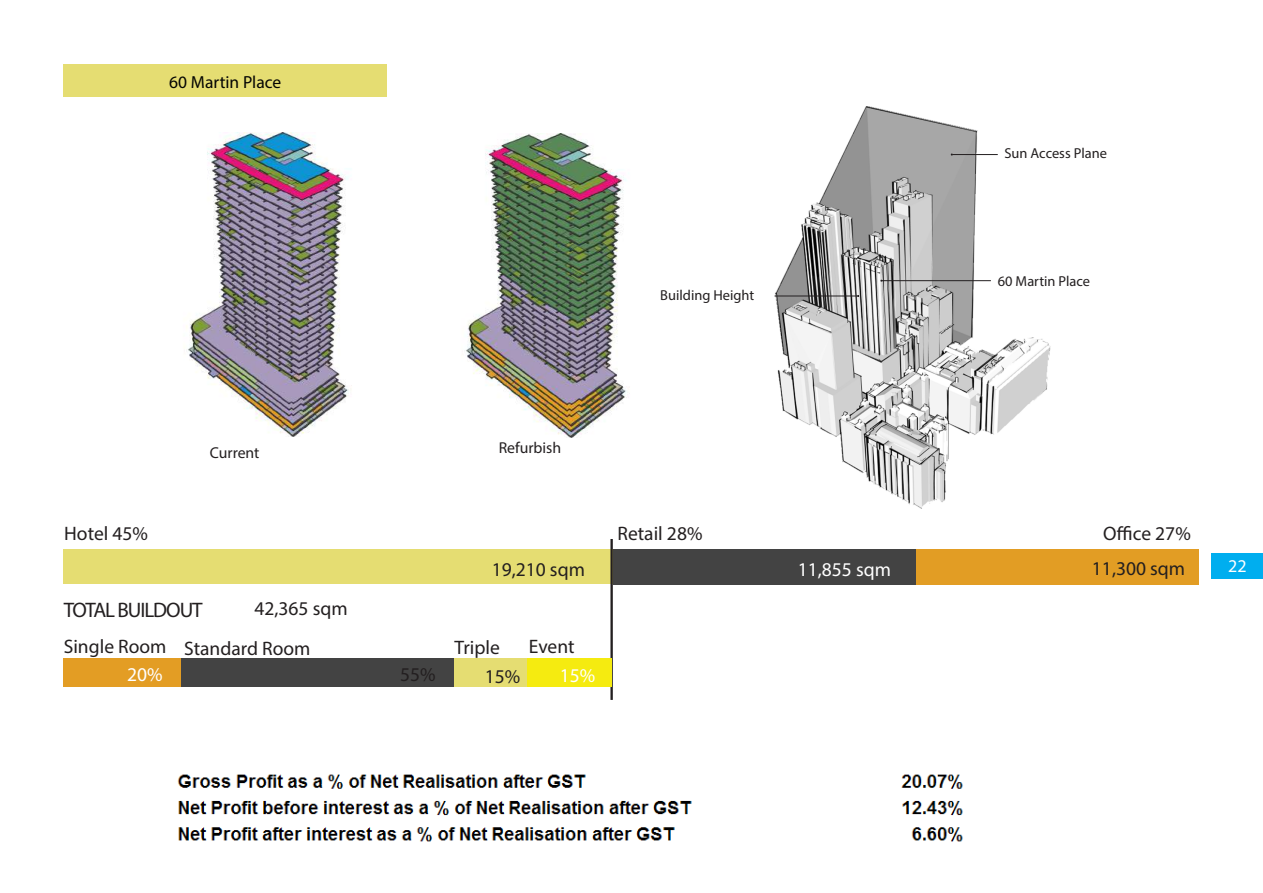
<style>
.page{position:relative;width:1263px;height:893px;background:#fff}
.page>*{position:absolute;margin:0;border:0;box-sizing:border-box;transform-origin:0 0}
.t1{font:21px "Myriad Pro";letter-spacing:-.05em;color:#231f20}
.t2{font:19.5px/39.6px "Myriad Pro";color:#231f20}
.t3{font:19.5px "Myriad Pro";color:#fff}
.t4{font:18px "Myriad Pro";color:#fff}
.t5{font:17.55px "Myriad Pro";color:#040503}
.t6{font:15.75px "Myriad Pro";color:#231f20}
.t7{font:14.4px "Myriad Pro";color:#231f20}
</style>
<div class="page">
<div style="left:1212px;top:553px;width:51px;height:25px;background:#00aeef"></div>
<img style="left:186px;top:132px;width:166px;height:304px">
<img style="left:466px;top:133px;width:163px;height:304px">
<img style="left:774px;top:106px;width:277px;height:403px">
<hr style="left:952px;top:154px;width:46px;height:1px;background:#231f20">
<hr style="left:882px;top:280px;width:109px;height:1px;background:#231f20">
<hr style="left:774px;top:296px;width:84px;height:1px;background:#231f20">
<div style="left:64px;top:65px;width:323px;height:32px;background:#e5dd72"></div>
<div style="left:64px;top:550px;width:549px;height:34px;background:#e5dd72"></div>
<div style="left:613px;top:550px;width:305px;height:35px;background:#434343"></div>
<div style="left:917px;top:550px;width:282px;height:35px;background:#e29d24"></div>
<div style="left:64px;top:658px;width:117px;height:29px;background:#e39d24"></div>
<div style="left:181px;top:658px;width:273px;height:29px;background:#434343"></div>
<div style="left:454px;top:658px;width:74px;height:29px;background:#e5dd72"></div>
<hr style="left:610px;top:539px;width:3px;height:161px;background:#231f20">
<div style="left:527px;top:658px;width:85px;height:29px;background:#f5eb10"></div>
<img style="left:177px;top:774px;width:787px;height:68px">
<p class="t5" style="left:169px;top:71px;width:114px">60 Martin Place</p>
<p class="t7" style="left:660px;top:286px;width:96px">Building Height</p>
<p class="t7" style="left:1004px;top:145px;width:104px">Sun Access Plane</p>
<p class="t7" style="left:998px;top:272px;width:94px">60 Martin Place</p>
<p class="t6" style="left:210px;top:443px;width:51px">Current</p>
<p class="t6" style="left:499px;top:438px;width:64px">Refurbish</p>
<p class="t2" style="left:64px;top:514px;width:85px">Hotel 45%</p>
<p class="t2" style="left:617px;top:514px;width:87px">Retail 28%</p>
<p class="t2" style="left:1103px;top:514px;width:89px">Office 27%</p>
<p class="t2" style="left:492px;top:549px;width:95px">19,210 sqm</p>
<p class="t3" style="left:798px;top:557px;width:95px">11,855 sqm</p>
<p class="t2" style="left:1092px;top:548px;width:95px">11,300 sqm</p>
<p class="t2" style="left:64px;top:589px;width:285px;text-indent:191px">42,365 sqm<br>Single Room Standard Room</p>
<p class="t1" style="left:64px;top:597px;width:140px">TOTAL BUILDOUT</p>
<p class="t2" style="left:529px;top:626px;width:47px">Event</p>
<p class="t3" style="left:560px;top:663px;width:37px">15%</p>
<p class="t2" style="left:454px;top:627px;width:47px">Triple</p>
<p class="t3" style="left:127px;top:662px;width:37px">20%</p>
<p class="t2" style="left:400px;top:654px;width:37px">55%</p>
<p class="t2" style="left:485px;top:656px;width:37px">15%</p>
<p class="t4" style="left:1228px;top:554px;width:20px">22</p>
</div>
